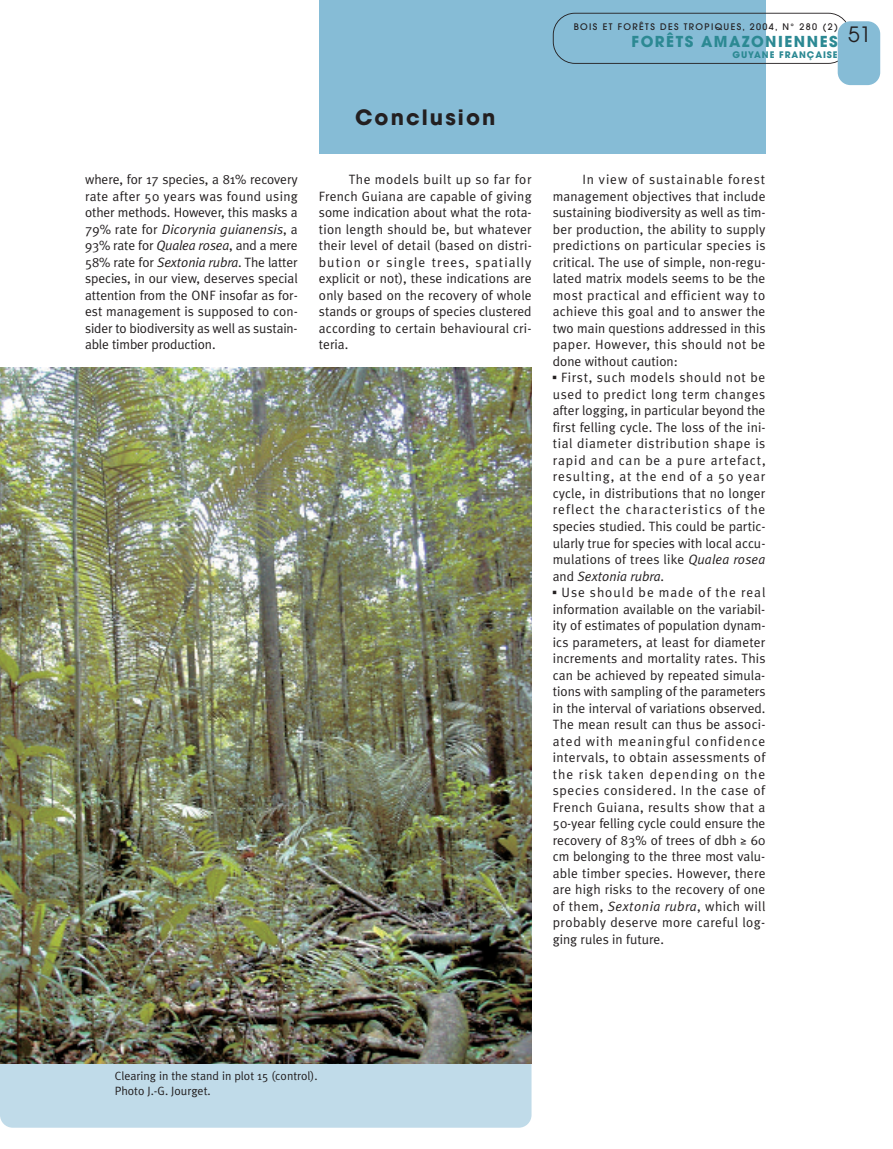
<style>
.page{position:relative;width:893px;height:1149px;background:#fff}
.page>*{position:absolute;margin:0;border:0;box-sizing:border-box;transform-origin:0 0}
.t1{font:700 21px "Avant Garde";letter-spacing:.1em;color:#231f20}
.t2{font:700 15px "Avant Garde";letter-spacing:.1em;color:#2c8993}
.t3{font:13.5px/16.5px "Meta Plus Normal";color:#231f20;text-align:justify}
.t4{font:12px/15px "Meta Plus Normal";color:#231f20}
.t5{font:500 9px "Avant Garde";letter-spacing:.15em;color:#231f20}
.t6{font:700 9px "Avant Garde";letter-spacing:.1em;color:#2c8993}
.s1{font-style:italic}
.s2{font-family:"Universal Newswith Comm Pi"}
</style>
<div class="page">
<div style="left:319px;top:0;width:446px;height:153px;background:#86bcd6"></div>
<svg style="left:553px;top:13px;width:294px;height:51px"></svg>
<div style="left:838px;top:21px;width:42px;height:64px;background:#86bcd6;border-radius:13px"></div>
<div style="left:0;top:771px;width:531px;height:356px;background:#c0dbe9;border-radius:13px"></div>
<img style="left:0;top:368px;width:531px;height:695px">
<h1 class="t1" style="left:355px;top:109px;width:142px">Conclusion</h1>
<p class="t5" style="left:574px;top:23px;width:266px">BOIS ET FORÊTS DES TROPIQUES, 2004, N° 280 (2)</p>
<p class="t2" style="left:632px;top:36px;width:241px">FORÊTS AMAZONIENNES <sup>51</sup></p>
<p class="t6" style="left:732px;top:51px;width:107px">GUYANE FRANÇAISE</p>
<p class="t3" style="left:85px;top:171px;width:214px">where, for 17 species, a 81% recovery rate after 50 years was found using other methods. However, this masks a 79% rate for <span class="s1">Dicorynia guianensis</span>, a 93% rate for <span class="s1">Qualea rosea</span>, and a mere 58% rate for <span class="s1">Sextonia rubra</span>. The latter species, in our view, deserves special attention from the ONF insofar as for&shy;est management is supposed to con&shy;sider to biodiversity as well as sustain&shy;able timber production.</p>
<p class="t3" style="left:319px;top:171px;width:214px;text-indent:30px">The models built up so far for French Guiana are capable of giving some indication about what the rota&shy;tion length should be, but whatever their level of detail (based on distri&shy;bution or single trees, spatially explicit or not), these indications are only based on the recovery of whole stands or groups of species clustered according to certain behavioural cri&shy;teria.</p>
<p class="t3" style="left:553px;top:171px;width:214px;text-indent:30px">In view of sustainable forest management objectives that include sustaining biodiversity as well as tim&shy;ber production, the ability to supply predictions on particular species is critical. The use of simple, non-regu&shy;lated matrix models seems to be the most practical and efficient way to achieve this goal and to answer the two main questions addressed in this paper. However, this should not be done without caution:</p>
<p class="t3" style="left:553px;top:369px;width:214px"><span class="s2">▪</span> First, such models should not be used to predict long term changes after logging, in particular beyond the first felling cycle. The loss of the ini&shy;tial diameter distribution shape is rapid and can be a pure artefact, resulting, at the end of a 50 year cycle, in distributions that no longer reflect the characteristics of the species studied. This could be partic&shy;ularly true for species with local accu&shy;mulations of trees like <span class="s1">Qualea rosea </span>and <span class="s1">Sextonia rubra</span>.</p>
<p class="t3" style="left:553px;top:584px;width:214px"><span class="s2">▪</span> Use should be made of the real information available on the variabil&shy;ity of estimates of population dynam&shy;ics parameters, at least for diameter increments and mortality rates. This can be achieved by repeated simula&shy;tions with sampling of the parameters in the interval of variations observed.<br>The mean result can thus be associ&shy;ated with meaningful confidence intervals, to obtain assessments of the risk taken depending on the species considered. In the case of French Guiana, results show that a 50-year felling cycle could ensure the recovery of 83% of trees of dbh ≥ 60 cm belonging to the three most valu&shy;able timber species. However, there are high risks to the recovery of one of them, <span class="s1">Sextonia rubra</span>, which will probably deserve more careful log&shy;ging rules in future.</p>
<p class="t4" style="left:115px;top:1068px;width:204px">Clearing in the stand in plot 15 (control).<br>Photo J.-G. Jourget.</p>
</div>
